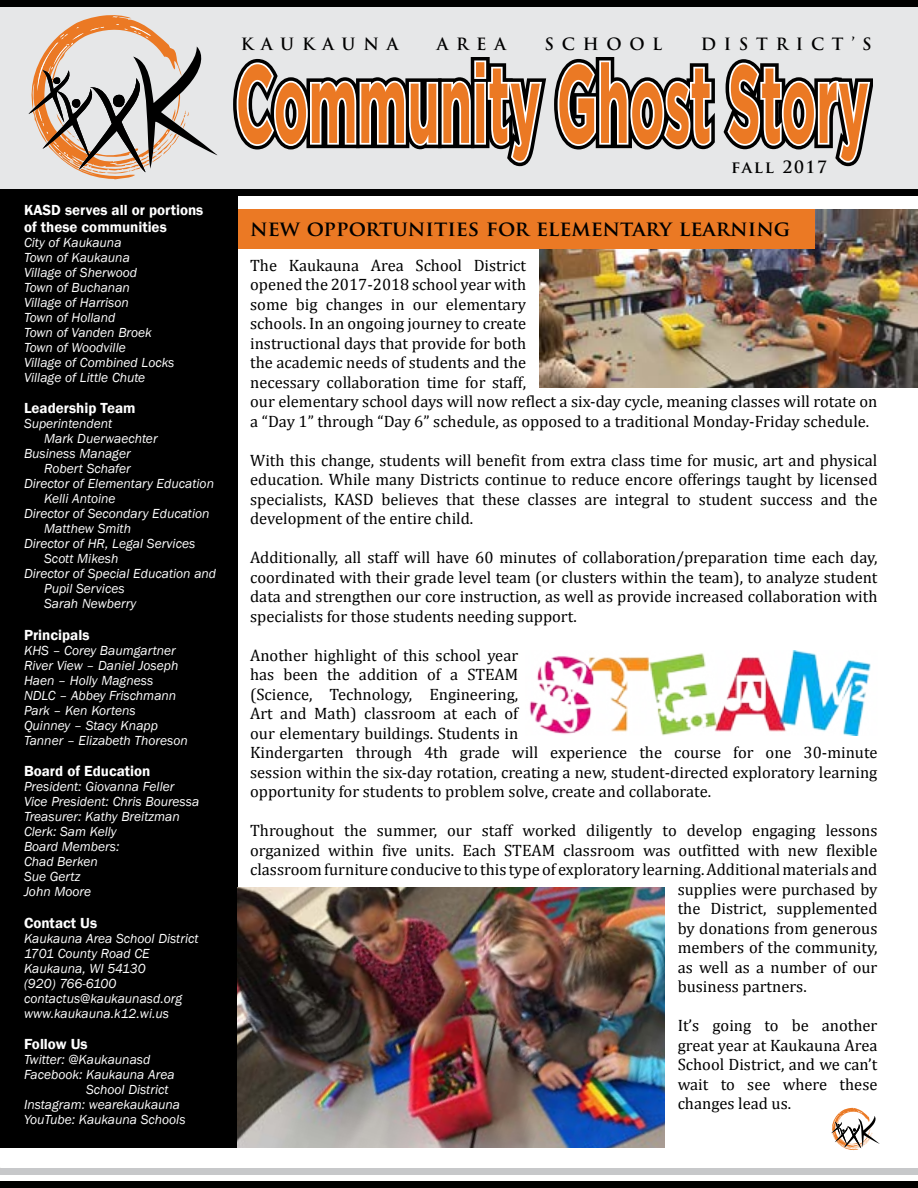
<style>
.page{position:relative;width:918px;height:1188px;background:#fff}
.page>*{position:absolute;margin:0;border:0;box-sizing:border-box;transform-origin:0 0}
.t1{font:700 21px "Trajan Pro";color:#000}
.t2{font:16.5px/19.5px "Cambria";color:#000;text-align:justify}
.t3{font:700 16.5px "Trajan Pro";letter-spacing:.465em;color:#000}
.t4{font:700 16.5px "Trajan Pro";letter-spacing:.1em;color:#000}
.t5{font:600 15px/16.5px "Franklin Gothic";color:#fff}
.t6{font:italic 13.5px/15px "Franklin Gothic";color:#fff}
</style>
<div class="page">
<div style="left:0;top:1168px;width:918px;height:6px;background:#c7c8ca"></div>
<div style="left:0;top:1181px;width:918px;height:7px;background:#000"></div>
<img style="left:540px;top:209px;width:378px;height:179px">
<div style="left:0;top:209px;width:814px;height:40px;background:#eb7924"></div>
<div style="left:0;top:0;width:918px;height:189px;background:#e6e7e8"></div>
<div style="left:0;top:0;width:918px;height:7px;background:#000"></div>
<div style="left:0;top:189px;width:918px;height:7px;background:#000"></div>
<div style="left:0;top:192px;width:238px;height:956px;background:#000"></div>
<svg style="left:233px;top:57px;width:313px;height:109px"></svg>
<svg style="left:554px;top:57px;width:161px;height:92px"></svg>
<svg style="left:724px;top:59px;width:149px;height:107px"></svg>
<svg style="left:28px;top:15px;width:189px;height:164px"></svg>
<svg style="left:831px;top:1108px;width:49px;height:42px"></svg>
<img style="left:529px;top:650px;width:342px;height:85px">
<img style="left:238px;top:888px;width:426px;height:260px">
<p class="t3" style="left:241px;top:34px;width:159px">KAUKAUNA</p>
<p class="t3" style="left:437px;top:34px;width:71px">AREA</p>
<p class="t3" style="left:544px;top:34px;width:119px">SCHOOL</p>
<p class="t3" style="left:701px;top:34px;width:172px">DISTRICT’S</p>
<p class="t5" style="left:24px;top:202px;width:181px">KASD serves all or portions of these communities</p>
<p class="t6" style="left:24px;top:235px;width:152px">City of Kaukauna<br>Town of Kaukauna<br>Village of Sherwood<br>Town of Buchanan<br>Village of Harrison<br>Town of Holland<br>Town of Vanden Broek<br>Town of Woodville<br>Village of Combined Locks<br>Village of Little Chute</p>
<p class="t5" style="left:24px;top:400px;width:113px">Leadership Team</p>
<p class="t6" style="left:24px;top:417px;width:90px">Superintendent</p>
<p class="t6" style="left:44px;top:432px;width:115px">Mark Duerwaechter</p>
<p class="t6" style="left:24px;top:447px;width:108px">Business Manager</p>
<p class="t6" style="left:44px;top:462px;width:88px">Robert Schafer</p>
<p class="t6" style="left:24px;top:477px;width:192px">Director of Elementary Education</p>
<p class="t6" style="left:44px;top:491px;width:73px">Kelli Antoine</p>
<p class="t6" style="left:24px;top:506px;width:187px">Director of Secondary Education</p>
<p class="t6" style="left:44px;top:521px;width:88px">Matthew Smith</p>
<p class="t6" style="left:24px;top:536px;width:173px">Director of HR, Legal Services</p>
<p class="t6" style="left:44px;top:551px;width:76px">Scott Mikesh</p>
<p class="t6" style="left:24px;top:566px;width:194px">Director of Special Education and</p>
<p class="t6" style="left:44px;top:581px;width:82px">Pupil Services</p>
<p class="t6" style="left:44px;top:596px;width:94px">Sarah Newberry</p>
<p class="t5" style="left:24px;top:627px;width:67px">Principals</p>
<p class="t6" style="left:24px;top:643px;width:165px">KHS – Corey Baumgartner<br>River View – Daniel Joseph<br>Haen – Holly Magness<br>NDLC – Abbey Frischmann<br>Park – Ken Kortens<br>Quinney – Stacy Knapp<br>Tanner – Elizabeth Thoreson</p>
<p class="t5" style="left:24px;top:763px;width:128px">Board of Education</p>
<p class="t6" style="left:24px;top:780px;width:177px">President: Giovanna Feller<br>Vice President: Chris Bouressa<br>Treasurer: Kathy Breitzman<br>Clerk: Sam Kelly<br>Board Members:<br>Chad Berken<br>Sue Gertz<br>John Moore</p>
<p class="t5" style="left:24px;top:915px;width:75px">Contact Us</p>
<p class="t6" style="left:24px;top:931px;width:176px">Kaukauna Area School District<br>1701 County Road CE<br>Kaukauna, WI 54130<br>(920) 766-6100 contactus@kaukaunasd.org www.kaukauna.k12.wi.us</p>
<p class="t5" style="left:24px;top:1036px;width:65px">Follow Us</p>
<p class="t6" style="left:24px;top:1053px;width:128px">Twitter: @Kaukaunasd</p>
<p class="t6" style="left:24px;top:1068px;width:152px">Facebook: Kaukauna Area</p>
<p class="t6" style="left:86px;top:1083px;width:84px">School District</p>
<p class="t6" style="left:24px;top:1098px;width:158px">Instagram: wearekaukauna</p>
<p class="t6" style="left:24px;top:1113px;width:163px">YouTube: Kaukauna Schools</p>
<p class="t4" style="left:731px;top:157px;width:97px">fall 2017</p>
<p class="t1" style="left:250px;top:215px;width:542px">new opportunities for elementary learning</p>
<p class="t2" style="left:250px;top:255px;width:629px;text-align:left">The Kaukauna Area School District<br>opened the 2017-2018 school year with<br>some big changes in our elementary<br>schools. In an ongoing journey to create<br>instructional days that provide for both<br>the academic needs of students and the<br>necessary collaboration time for staff,<br>our elementary school days will now reflect a six-day cycle, meaning classes will rotate on a “Day 1” through “Day 6” schedule, as opposed to a traditional Monday-Friday schedule.</p>
<p class="t2" style="left:250px;top:450px;width:629px">With this change, students will benefit from extra class time for music, art and physical education. While many Districts continue to reduce encore offerings taught by licensed specialists, KASD believes that these classes are integral to student success and the development of the entire child.</p>
<p class="t2" style="left:250px;top:548px;width:629px">Additionally, all staff will have 60 minutes of collaboration/preparation time each day, coordinated with their grade level team (or clusters within the team), to analyze student data and strengthen our core instruction, as well as provide increased collaboration with specialists for those students needing support.</p>
<p class="t2" style="left:250px;top:645px;width:629px;text-align:left">Another highlight of this school year<br>has been the addition of a STEAM<br>(Science, Technology, Engineering,<br>Art and Math) classroom at each of<br>our elementary buildings. Students in<br>Kindergarten through 4th grade will experience the course for one 30-minute session within the six-day rotation, creating a new, student-directed exploratory learning opportunity for students to problem solve, create and collaborate.</p>
<p class="t2" style="left:250px;top:821px;width:629px">Throughout the summer, our staff worked diligently to develop engaging lessons</p>
<p class="t2" style="left:250px;top:840px;width:629px">organized within five units. Each STEAM classroom was outfitted with new flexible</p>
<p class="t2" style="left:250px;top:860px;width:629px">classroom furniture conducive to this type of exploratory learning. Additional materials and</p>
<p class="t2" style="left:678px;top:879px;width:201px">supplies were purchased by</p>
<p class="t2" style="left:678px;top:899px;width:201px">the District, supplemented</p>
<p class="t2" style="left:678px;top:918px;width:201px">by donations from generous</p>
<p class="t2" style="left:678px;top:938px;width:201px">members of the community,</p>
<p class="t2" style="left:678px;top:957px;width:201px">as well as a number of our</p>
<p class="t2" style="left:678px;top:977px;width:131px">business partners.</p>
<p class="t2" style="left:678px;top:1016px;width:201px">It’s going to be another great year at Kaukauna Area School District, and we can’t wait to see where these changes lead us.</p>
</div>
